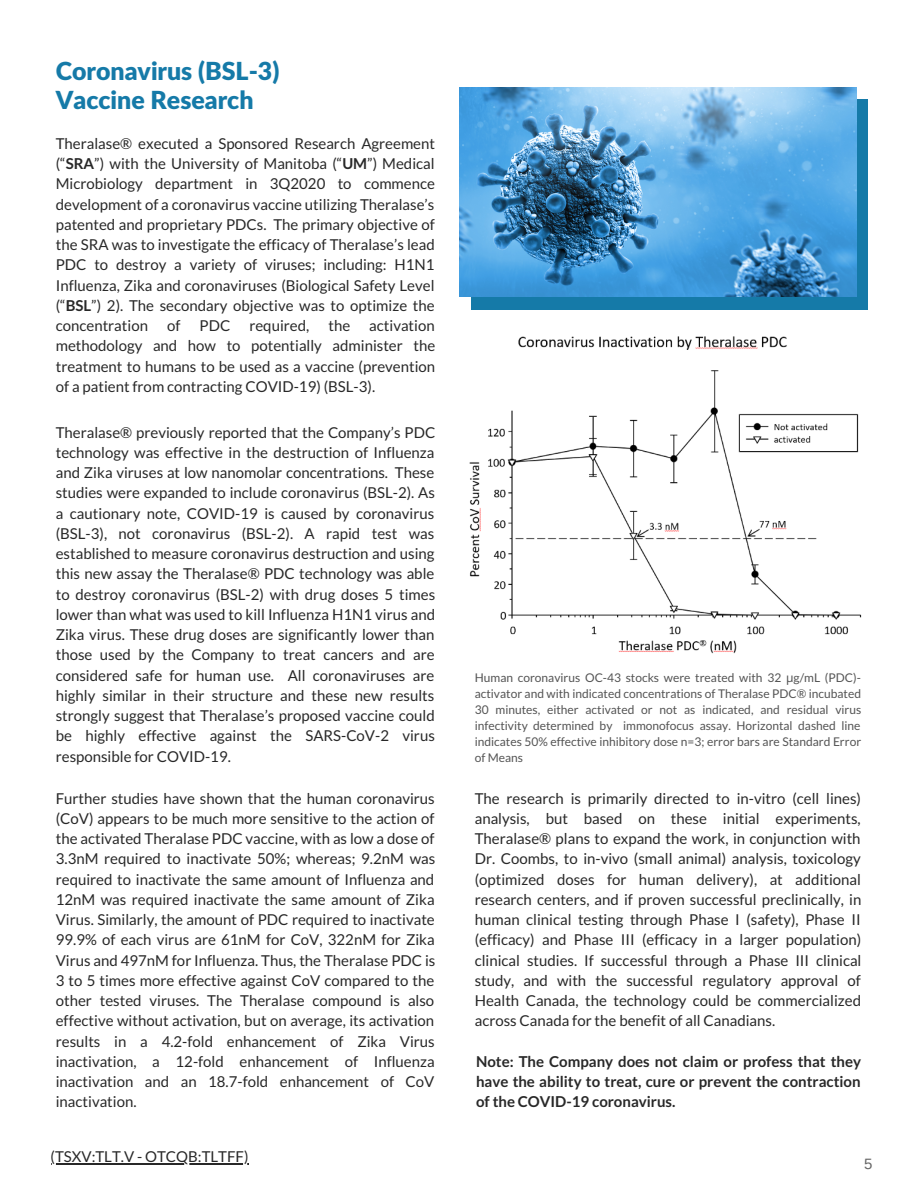
<style>
.page{position:relative;width:918px;height:1188px;background:#fff}
.page>*{position:absolute;margin:0;border:0;box-sizing:border-box;transform-origin:0 0}
.t1{font:900 24.9px "Lato Latin";color:#157aa8}
.t2{font:15px/20.2px "Lato";color:#282828;text-align:justify}
.t3{font:700 15px/20.2px "Lato";color:#282828;text-align:justify}
.t4{font:15px "Arimo";color:#666}
.t5{font:12px/16px "Lato";color:#545454;text-align:justify}
.s1{font-weight:700}
.s2{font-family:"Noto Sans"}
</style>
<div class="page">
<img style="left:469px;top:336px;width:393px;height:318px">
<div style="left:471px;top:100px;width:397px;height:210px;background:#157aa8"></div>
<img style="left:459px;top:88px;width:397px;height:209px">
<hr style="left:51px;top:1163px;width:197px;height:1px;background:#282828">
<p class="t1" style="left:56px;top:60px;width:225px">Coronavirus (BSL-3)</p>
<p class="t1" style="left:56px;top:89px;width:199px">Vaccine Research</p>
<p class="t2" style="left:56px;top:133px;width:381px">Theralase® executed a Sponsored Research Agreement (“<span class="s1">SRA</span>”) with the University of Manitoba (“<span class="s1">UM</span>”) Medical Microbiology department in 3Q2020 to commence development of a coronavirus vaccine utilizing Theralase’s patented and proprietary PDCs. The primary objective of the SRA was to investigate the efficacy of Theralase’s lead PDC to destroy a variety of viruses; including: H1N1<br>Influenza, Zika and coronaviruses (Biological Safety Level (“<span class="s1">BSL</span>”) 2). The secondary objective was to optimize the concentration</p>
<p class="t2" style="left:167px;top:315px;width:15px">of</p>
<p class="t2" style="left:200px;top:315px;width:32px">PDC</p>
<p class="t2" style="left:249px;top:315px;width:61px">required,</p>
<p class="t2" style="left:328px;top:315px;width:23px">the</p>
<p class="t2" style="left:56px;top:315px;width:381px;text-indent:313px">activation methodology and how to potentially administer the treatment to humans to be used as a vaccine (prevention of a patient from contracting COVID-19) (BSL-3).</p>
<p class="t2" style="left:56px;top:422px;width:381px">Theralase® previously reported that the Company’s PDC technology was effective in the destruction of Influenza and Zika viruses at low nanomolar concentrations. These studies were expanded to include coronavirus (BSL-2). As a cautionary note, COVID-19 is caused by coronavirus (BSL-3), not coronavirus (BSL-2). A rapid test was established to measure coronavirus destruction and using this new assay the Theralase® PDC technology was able to destroy coronavirus (BSL-2) with drug doses 5 times lower than what was used to kill Influenza H1N1 virus and Zika virus. These drug doses are significantly lower than those used by the Company to treat cancers and are considered safe for human use. All coronaviruses are highly similar in their structure and these new results strongly suggest that Theralase’s proposed vaccine could be highly effective against the SARS-CoV-2 virus responsible for COVID-19.</p>
<p class="t2" style="left:56px;top:788px;width:381px">Further studies have shown that the human coronavirus (CoV) appears to be much more sensitive to the action of the activated Theralase PDC vaccine, with as low a dose of 3.3nM required to inactivate 50%; whereas; 9.2nM was required to inactivate the same amount of Influenza and 12nM was required inactivate the same amount of Zika Virus. Similarly, the amount of PDC required to inactivate 99.9% of each virus are 61nM for CoV, 322nM for Zika Virus and 497nM for Influenza. Thus, the Theralase PDC is 3 to 5 times more effective against CoV compared to the other tested viruses. The Theralase compound is also effective without activation, but on average, its activation results in a 4.2-fold enhancement of Zika Virus inactivation, a 12-fold enhancement of Influenza inactivation and an 18.7-fold enhancement of CoV inactivation.</p>
<p class="t2" style="left:475px;top:788px;width:388px">The research is primarily directed to in-vitro (cell lines) analysis, but based on these initial experiments, Theralase® plans to expand the work, in conjunction with Dr. Coombs, to in-vivo (small animal) analysis, toxicology (optimized doses for human delivery), at additional research centers, and if proven successful preclinically, in human clinical testing through Phase I (safety), Phase II (efficacy) and Phase III (efficacy in a larger population) clinical studies. If successful through a Phase III clinical study, and with the successful regulatory approval of Health Canada, the technology could be commercialized across Canada for the benefit of all Canadians.</p>
<p class="t5" style="left:475px;top:669px;width:388px">Human coronavirus OC-43 stocks were treated with 32 <span class="s2">μ</span>g/mL (PDC)- activator and with indicated concentrations of Theralase PDC® incubated 30 minutes, either activated or not as indicated, and residual virus infectivity determined by immonofocus assay. Horizontal dashed line indicates 50% effective inhibitory dose n=3; error bars are Standard Error of Means</p>
<p class="t3" style="left:476px;top:1051px;width:387px">Note: The Company does not claim or profess that they have the ability to treat, cure or prevent the contraction of the COVID-19 coronavirus.</p>
<p class="t2" style="left:51px;top:1146px;width:199px">(TSXV:TLT.V - OTCQB:TLTFF)</p>
<p class="t4" style="left:864px;top:1156px;width:10px">5</p>
</div>
